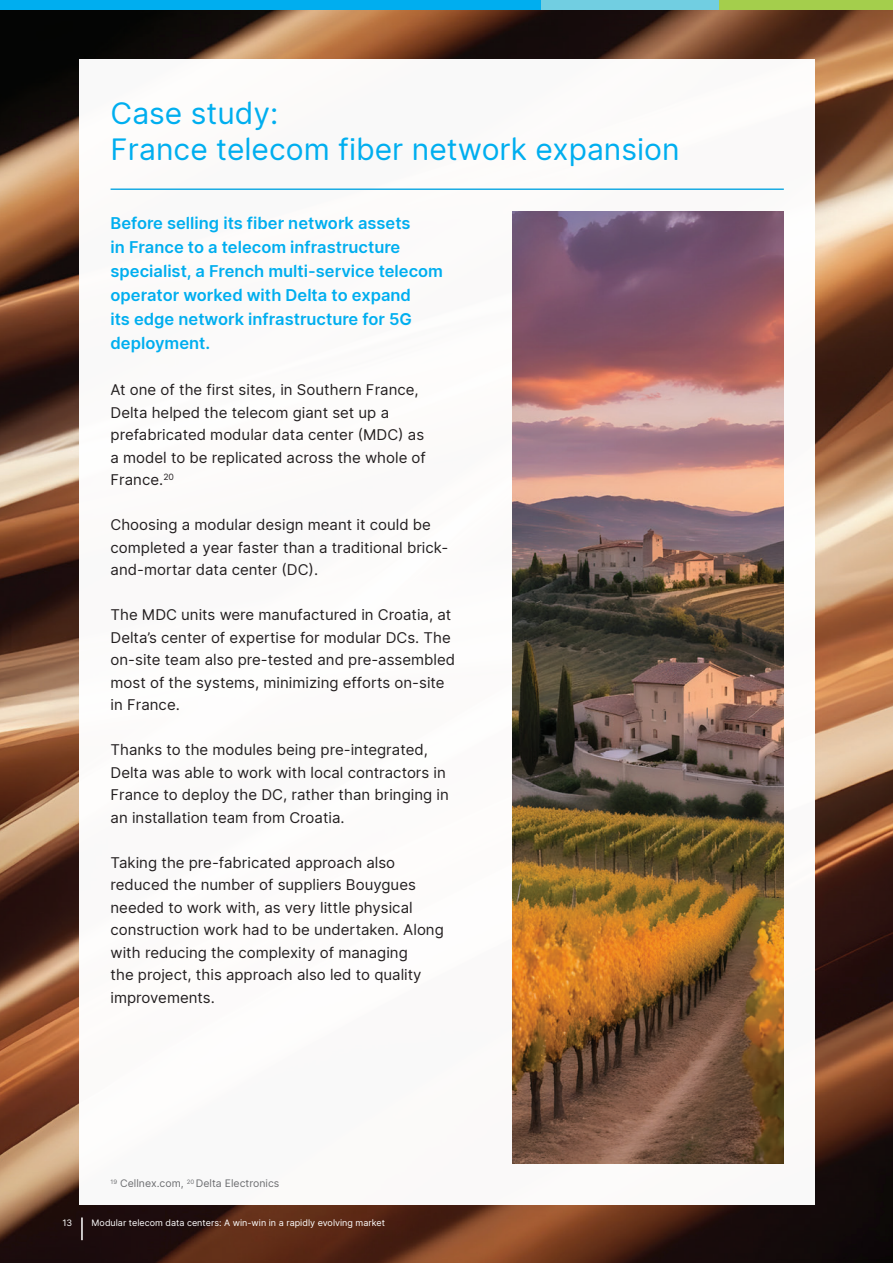
<style>
.page{position:relative;width:893px;height:1263px;background:#fff}
.page>*{position:absolute;margin:0;border:0;box-sizing:border-box;transform-origin:0 0}
.t1{font:30px/36px "Delta Sans";color:#00aeef}
.t2{font:600 16.5px/24px "Delta Sans";color:#00aeef}
.t3{font:15px/22.5px "Delta Sans";color:#231f20}
.t4{font:10.5px "Delta Sans";color:#6c6d70}
.t5{font:9px "Delta Sans";color:#fff}
</style>
<div class="page">
<div style="left:719px;top:0;width:174px;height:11px;background:#a4ce4c"></div>
<div style="left:541px;top:0;width:178px;height:11px;background:#71cee1"></div>
<div style="left:0;top:0;width:541px;height:11px;background:#00aeef"></div>
<img style="left:0;top:11px;width:893px;height:1252px">
<div style="left:79px;top:59px;width:735px;height:1145px;background:#fff"></div>
<hr style="left:111px;top:188px;width:673px;height:2px;background:#1bace3">
<img style="left:512px;top:212px;width:272px;height:951px">
<hr style="left:81px;top:1217px;width:2px;height:23px;background:#fff">
<h1 class="t1" style="left:111px;top:94px;width:571px">Case study:<br>France telecom fiber network expansion</h1>
<p class="t2" style="left:111px;top:210px;width:334px">Before selling its fiber network assets<br>in France to a telecom infrastructure specialist, a French multi-service telecom operator worked with Delta to expand<br>its edge network infrastructure for 5G deployment.</p>
<p class="t3" style="left:111px;top:378px;width:317px">At one of the first sites, in Southern France, Delta helped the telecom giant set up a prefabricated modular data center (MDC) as a model to be replicated across the whole of France.<sup>20</sup></p>
<p class="t3" style="left:111px;top:513px;width:339px">Choosing a modular design meant it could be completed a year faster than a traditional brick&shy;and-mortar data center (DC).</p>
<p class="t3" style="left:111px;top:603px;width:346px">The MDC units were manufactured in Croatia, at Delta’s center of expertise for modular DCs. The on-site team also pre-tested and pre-assembled most of the systems, minimizing efforts on-site in France.</p>
<p class="t3" style="left:111px;top:738px;width:340px">Thanks to the modules being pre-integrated, Delta was able to work with local contractors in France to deploy the DC, rather than bringing in an installation team from Croatia.</p>
<p class="t3" style="left:111px;top:851px;width:335px">Taking the pre-fabricated approach also reduced the number of suppliers Bouygues needed to work with, as very little physical construction work had to be undertaken. Along with reducing the complexity of managing<br>the project, this approach also led to quality improvements.</p>
<p class="t4" style="left:111px;top:1176px;width:170px"><sup>19</sup> Cellnex.com, <sup>20</sup> Delta Electronics</p>
<p class="t5" style="left:62px;top:1216px;width:11px">13</p>
<p class="t5" style="left:92px;top:1216px;width:295px">Modular telecom data centers: A win-win in a rapidly evolving market</p>
</div>
